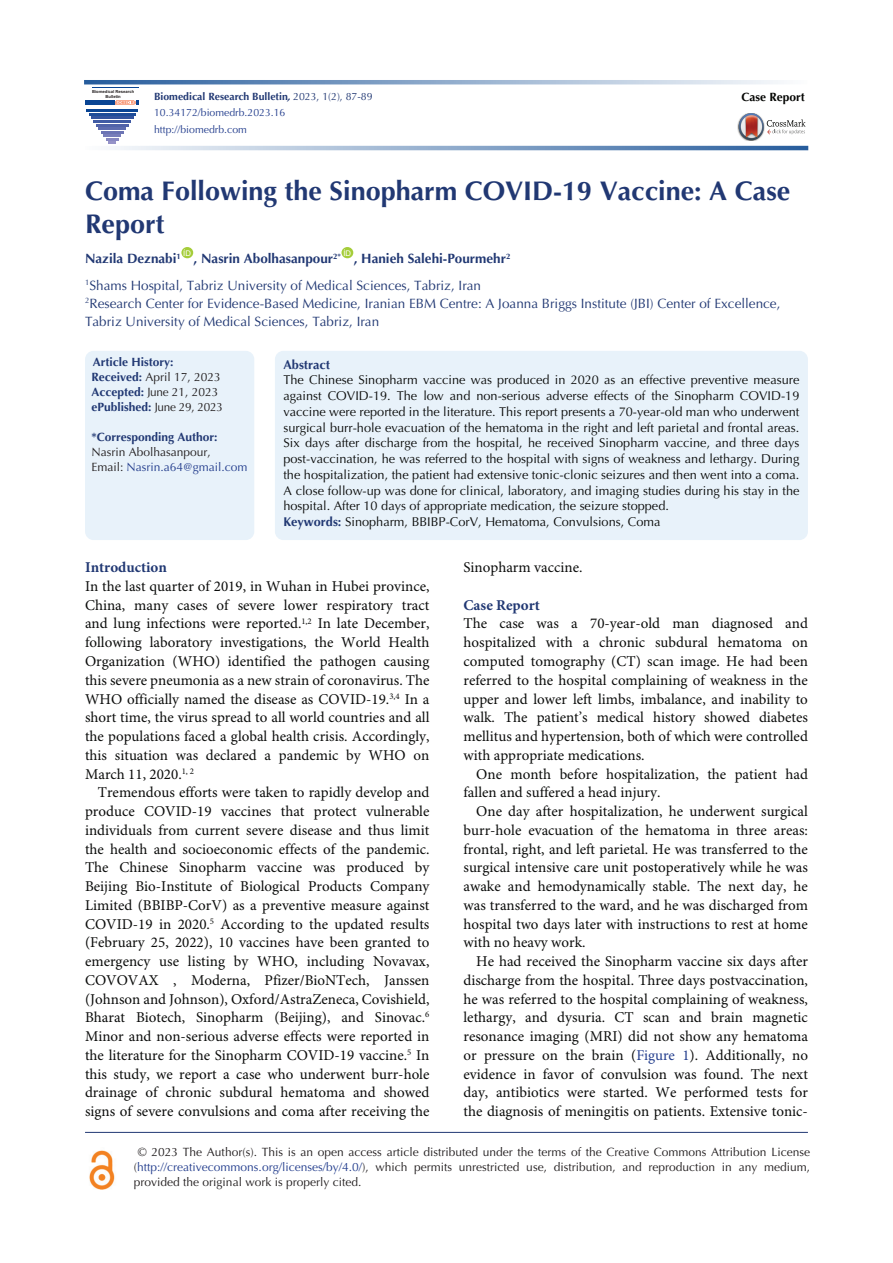
<style>
.page{position:relative;width:893px;height:1263px;background:#fff}
.page>*{position:absolute;margin:0;border:0;box-sizing:border-box;transform-origin:0 0}
.t1{font:700 27px/33px "Optima LT Std";color:#213873}
.t2{font:15px/18.8px "Minion Pro";color:#0b0c0b;text-align:justify}
.t3{font:700 15px "Minion Pro";color:#213873}
.t4{font:13.5px/26.5px "Optima LT Std";color:#213873}
.t5{font:12.75px/15.8px "Optima LT Std";color:#0b0c0b}
.t6{font:700 12.75px "Optima LT Std";color:#213873}
.t7{font:12px/15px "Optima LT Std";color:#231f20;text-align:justify}
.t8{font:700 12px/15px "Optima LT Std";color:#213873}
.t9{font:700 12px "Optima LT Std";color:#040503}
.t10{font:10.5px/16.8px "Optima LT Std";color:#253f8e}
.t11{font:700 10.5px "Optima LT Std";color:#213873}
.t12{font:700 4.2px/4.7px "Arial";color:#231f20;text-align:center}
.s1{font-style:italic}
.s2{font-weight:400}
.s3{font-weight:700}
.s4{font-weight:400;color:#231f20}
.s5{color:#253f8e}
.s6{font-weight:700;color:#213873}
</style>
<div class="page">
<hr style="left:85px;top:1132px;width:723px;height:1px;background:#213873">
<div style="left:181px;top:247px;width:12px;height:11px;background:#a5cd3a;border-radius:50%"></div>
<div style="left:341px;top:247px;width:12px;height:11px;background:#a5cd3a;border-radius:50%"></div>
<img style="left:737px;top:121px;width:2px;height:13px">
<svg style="left:739px;top:113px;width:66px;height:27px"></svg>
<div style="left:275px;top:351px;width:533px;height:189px;background:#e8f2fa;border-radius:9px"></div>
<div style="left:85px;top:351px;width:169px;height:189px;background:#e8f2fa;border-radius:9px"></div>
<svg style="left:84px;top:80px;width:697px;height:4px;background:#8da9ca"></svg>
<svg style="left:112px;top:146px;width:696px;height:4px;background:#8da9ca"></svg>
<img style="left:89px;top:1150px;width:26px;height:40px">
<svg style="left:85px;top:87px;width:54px;height:57px"></svg>
<p class="t12" style="left:92px;top:89px;width:44px">Biomedical Research<br>Bulletin</p>
<p class="t11" style="left:154px;top:90px;width:220px">Biomedical Research Bulletin<span class="s1">,</span> <span class="s2">2023, 1(2), 87-89</span></p>
<p class="t9" style="left:741px;top:90px;width:65px">Case Report</p>
<p class="t10" style="left:154px;top:105px;width:133px">10.34172/biomedrb.2023.16 http://biomedrb.com</p>
<h1 class="t1" style="left:85px;top:174px;width:707px">Coma Following the Sinopharm COVID-19 Vaccine: A Case<br>Report</h1>
<p class="t4" style="left:85px;top:246px;width:427px"><span class="s3">Nazila Deznabi</span><sup>1</sup> <sup>ID</sup> <span class="s3">, Nasrin Abolhasanpour</span><sup>2*</sup> <sup>ID</sup> <span class="s3">, Hanieh Salehi-Pourmehr</span><sup>2<br></sup><sup>1</sup>Shams Hospital, Tabriz University of Medical Sciences, Tabriz, Iran</p>
<p class="t4" style="left:85px;top:294px;width:697px;line-height:18px"><sup>2</sup>Research Center for Evidence-Based Medicine, Iranian EBM Centre: A Joanna Briggs Institute (JBI) Center of Excellence,<br>Tabriz University of Medical Sciences, Tabriz, Iran</p>
<p class="t8" style="left:91px;top:355px;width:133px">Article History:<br>Received: <span class="s4">April 17, 2023<br></span>Accepted: <span class="s4">June 21, 2023 </span>ePublished: <span class="s4">June 29, 2023</span></p>
<p class="t8" style="left:91px;top:430px;width:128px">*Corresponding Author:</p>
<p class="t7" style="left:91px;top:445px;width:157px">Nasrin Abolhasanpour,<br>Email: <span class="s5">Nasrin.a64@gmail.com</span></p>
<p class="t6" style="left:283px;top:357px;width:48px">Abstract</p>
<p class="t5" style="left:283px;top:372px;width:518px">The Chinese Sinopharm vaccine was produced in 2020 as an effective preventive measure against COVID-19. The low and non-serious adverse effects of the Sinopharm COVID-19 vaccine were reported in the literature. This report presents a 70-year-old man who underwent surgical burr-hole evacuation of the hematoma in the right and left parietal and frontal areas.<br>Six days after discharge from the hospital, he received Sinopharm vaccine, and three days post-vaccination, he was referred to the hospital with signs of weakness and lethargy. During the hospitalization, the patient had extensive tonic-clonic seizures and then went into a coma.<br>A close follow-up was done for clinical, laboratory, and imaging studies during his stay in the hospital. After 10 days of appropriate medication, the seizure stopped.<br><span class="s6">Keywords:</span> Sinopharm, BBIBP-CorV, Hematoma, Convulsions, Coma</p>
<p class="t3" style="left:85px;top:557px;width:83px">Introduction</p>
<p class="t2" style="left:85px;top:577px;width:346px">In the last quarter of 2019, in Wuhan in Hubei province, China, many cases of severe lower respiratory tract and lung infections were reported.<sup>1,2</sup> In late December, following laboratory investigations, the World Health Organization (WHO) identified the pathogen causing this severe pneumonia as a new strain of coronavirus. The WHO officially named the disease as COVID-19.<sup>3,4</sup> In a short time, the virus spread to all world countries and all the populations faced a global health crisis. Accordingly, this situation was declared a pandemic by WHO on March 11, 2020.<sup>1,</sup> <sup>2</sup></p>
<p class="t2" style="left:85px;top:784px;width:346px;text-indent:13px">Tremendous efforts were taken to rapidly develop and produce COVID-19 vaccines that protect vulnerable individuals from current severe disease and thus limit the health and socioeconomic effects of the pandemic.<br>The Chinese Sinopharm vaccine was produced by Beijing Bio-Institute of Biological Products Company Limited (BBIBP-CorV) as a preventive measure against COVID-19 in 2020.<sup>5</sup> According to the updated results (February 25, 2022), 10 vaccines have been granted to emergency use listing by WHO, including Novavax, COVOVAX , Moderna, Pfizer/BioNTech, Janssen (Johnson and Johnson), Oxford/AstraZeneca, Covishield, Bharat Biotech, Sinopharm (Beijing), and Sinovac.<sup>6<br></sup>Minor and non-serious adverse effects were reported in the literature for the Sinopharm COVID-19 vaccine.<sup>5</sup> In this study, we report a case who underwent burr-hole drainage of chronic subdural hematoma and showed signs of severe convulsions and coma after receiving the</p>
<p class="t2" style="left:463px;top:559px;width:120px">Sinopharm vaccine.</p>
<p class="t3" style="left:463px;top:594px;width:78px">Case Report</p>
<p class="t2" style="left:463px;top:615px;width:346px">The case was a 70-year-old man diagnosed and hospitalized with a chronic subdural hematoma on computed tomography (CT) scan image. He had been referred to the hospital complaining of weakness in the upper and lower left limbs, imbalance, and inability to walk. The patient’s medical history showed diabetes mellitus and hypertension, both of which were controlled with appropriate medications.</p>
<p class="t2" style="left:463px;top:765px;width:346px;text-indent:13px">One month before hospitalization, the patient had fallen and suffered a head injury.</p>
<p class="t2" style="left:463px;top:802px;width:346px;text-indent:13px">One day after hospitalization, he underwent surgical burr-hole evacuation of the hematoma in three areas: frontal, right, and left parietal. He was transferred to the surgical intensive care unit postoperatively while he was awake and hemodynamically stable. The next day, he was transferred to the ward, and he was discharged from hospital two days later with instructions to rest at home with no heavy work.</p>
<p class="t2" style="left:463px;top:952px;width:346px;text-indent:13px">He had received the Sinopharm vaccine six days after discharge from the hospital. Three days postvaccination, he was referred to the hospital complaining of weakness, lethargy, and dysuria. CT scan and brain magnetic resonance imaging (MRI) did not show any hematoma or pressure on the brain (<span class="s5">Figure 1</span>). Additionally, no evidence in favor of convulsion was found. The next day, antibiotics were started. We performed tests for the diagnosis of meningitis on patients. Extensive tonic-</p>
<p class="t7" style="left:134px;top:1144px;width:678px;text-indent:4px">© 2023 The Author(s). This is an open access article distributed under the terms of the Creative Commons Attribution License (<span class="s5">http://creativecommons.org/licenses/by/4.0/</span>), which permits unrestricted use, distribution, and reproduction in any medium, provided the original work is properly cited.</p>
</div>
